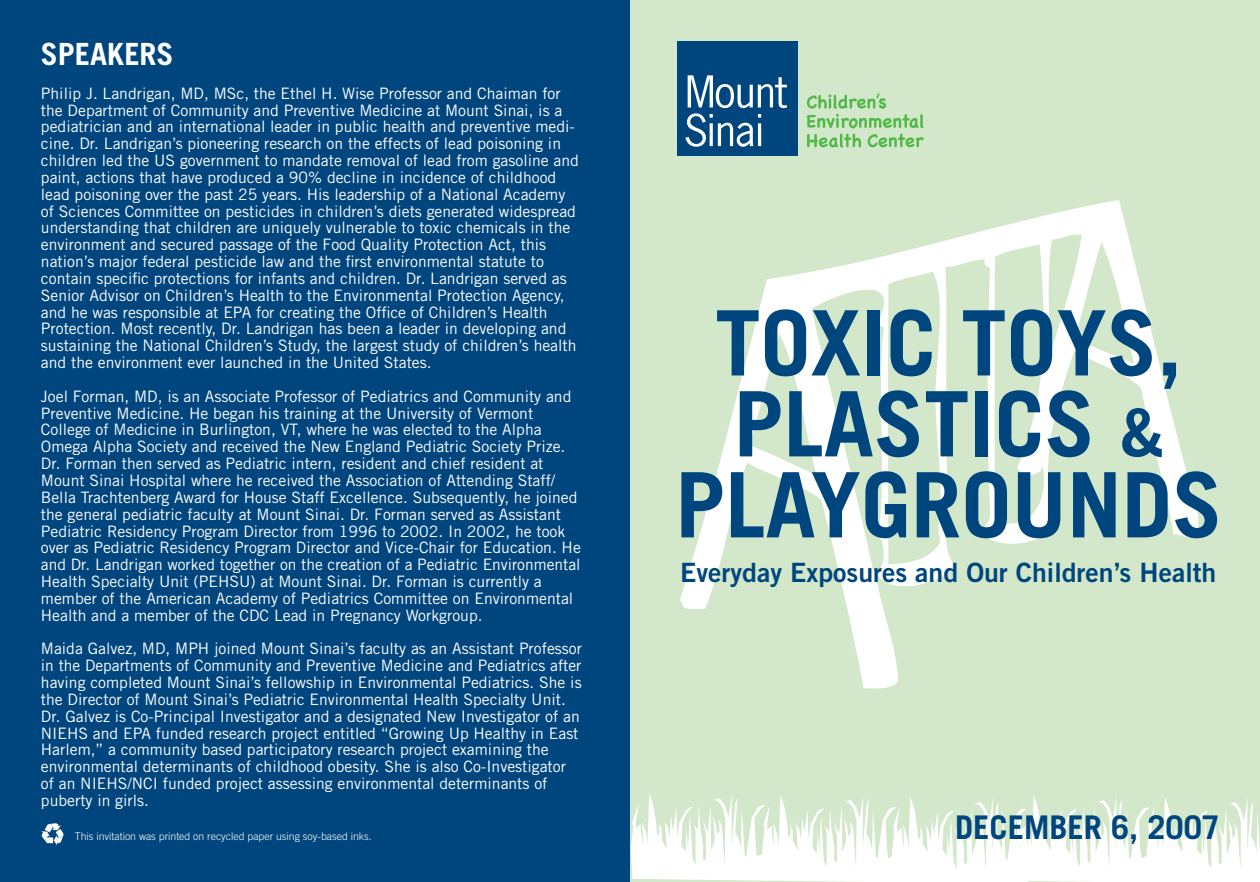
<style>
.page{position:relative;width:1260px;height:882px;background:#fff}
.page>*{position:absolute;margin:0;border:0;box-sizing:border-box;transform-origin:0 0}
.t1{font:700 90.3px/81px "Trade Gothic";color:#00467e;text-align:center}
.t2{font:700 32.73px "Trade Gothic";color:#00467e}
.t3{font:700 30.62px "Trade Gothic";color:#fff}
.t4{font:26.6px "Trade Gothic Bold Two";color:#00467e}
.t5{font:15.75px/16.8px "Trade Gothic";color:#fff}
.t6{font:300 10.5px "Trade Gothic";color:#fff}
.s1{font-size:66.15px}
</style>
<div class="page">
<div style="left:0;top:0;width:631px;height:882px;background:#00467e"></div>
<div style="left:630px;top:0;width:630px;height:882px;background:#d3e8ca"></div>
<div style="left:677px;top:41px;width:121px;height:115px;background:#00467e"></div>
<svg style="left:685px;top:75px;width:102px;height:72px"></svg>
<hr style="left:758px;top:123px;width:3px;height:23px;background:#fff">
<svg style="left:807px;top:93px;width:116px;height:35px"></svg>
<svg style="left:807px;top:134px;width:54px;height:14px"></svg>
<svg style="left:868px;top:134px;width:56px;height:13px"></svg>
<svg style="left:631px;top:794px;width:629px;height:88px"></svg>
<svg style="left:680px;top:200px;width:518px;height:489px"></svg>
<svg style="left:41px;top:823px;width:23px;height:22px"></svg>
<h3 class="t3" style="left:41px;top:35px;width:131px">SPEAKERS</h3>
<p class="t5" style="left:41px;top:85px;width:540px">Philip J. Landrigan, MD, MSc, the Ethel H. Wise Professor and Chaiman for the Department of Community and Preventive Medicine at Mount Sinai, is a pediatrician and an international leader in public health and preventive medi&shy;cine. Dr. Landrigan’s pioneering research on the effects of lead poisoning in children led the US government to mandate removal of lead from gasoline and paint, actions that have produced a 90% decline in incidence of childhood lead poisoning over the past 25 years. His leadership of a National Academy of Sciences Committee on pesticides in children’s diets generated widespread understanding that children are uniquely vulnerable to toxic chemicals in the environment and secured passage of the Food Quality Protection Act, this nation’s major federal pesticide law and the first environmental statute to contain specific protections for infants and children. Dr. Landrigan served as Senior Advisor on Children’s Health to the Environmental Protection Agency, and he was responsible at EPA for creating the Office of Children’s Health Protection. Most recently, Dr. Landrigan has been a leader in developing and sustaining the National Children’s Study, the largest study of children’s health and the environment ever launched in the United States.</p>
<p class="t5" style="left:41px;top:388px;width:541px">Joel Forman, MD, is an Associate Professor of Pediatrics and Community and Preventive Medicine. He began his training at the University of Vermont College of Medicine in Burlington, VT, where he was elected to the Alpha Omega Alpha Society and received the New England Pediatric Society Prize.<br>Dr. Forman then served as Pediatric intern, resident and chief resident at Mount Sinai Hospital where he received the Association of Attending Staff/ Bella Trachtenberg Award for House Staff Excellence. Subsequently, he joined the general pediatric faculty at Mount Sinai. Dr. Forman served as Assistant Pediatric Residency Program Director from 1996 to 2002. In 2002, he took over as Pediatric Residency Program Director and Vice-Chair for Education. He and Dr. Landrigan worked together on the creation of a Pediatric Environmental Health Specialty Unit (PEHSU) at Mount Sinai. Dr. Forman is currently a member of the American Academy of Pediatrics Committee on Environmental Health and a member of the CDC Lead in Pregnancy Workgroup.</p>
<p class="t5" style="left:41px;top:640px;width:543px">Maida Galvez, MD, MPH joined Mount Sinai’s faculty as an Assistant Professor in the Departments of Community and Preventive Medicine and Pediatrics after having completed Mount Sinai’s fellowship in Environmental Pediatrics. She is the Director of Mount Sinai’s Pediatric Environmental Health Specialty Unit.<br>Dr. Galvez is Co-Principal Investigator and a designated New Investigator of an NIEHS and EPA funded research project entitled “Growing Up Healthy in East Harlem,” a community based participatory research project examining the environmental determinants of childhood obesity. She is also Co-Investigator of an NIEHS/NCI funded project assessing environmental determinants of puberty in girls.</p>
<p class="t6" style="left:75px;top:830px;width:298px">This invitation was printed on recycled paper using soy-based inks.</p>
<h1 class="t1" style="left:675px;top:301px;width:509px">TOXIC TOYS,<br>PLASTICS <span class="s1">&amp;<br></span>PLAYGROUNDS</h1>
<h3 class="t4" style="left:680px;top:556px;width:538px">Everyday Exposures and Our Children’s Health</h3>
<h2 class="t2" style="left:955px;top:807px;width:267px">DECEMBER 6, 2007</h2>
</div>
